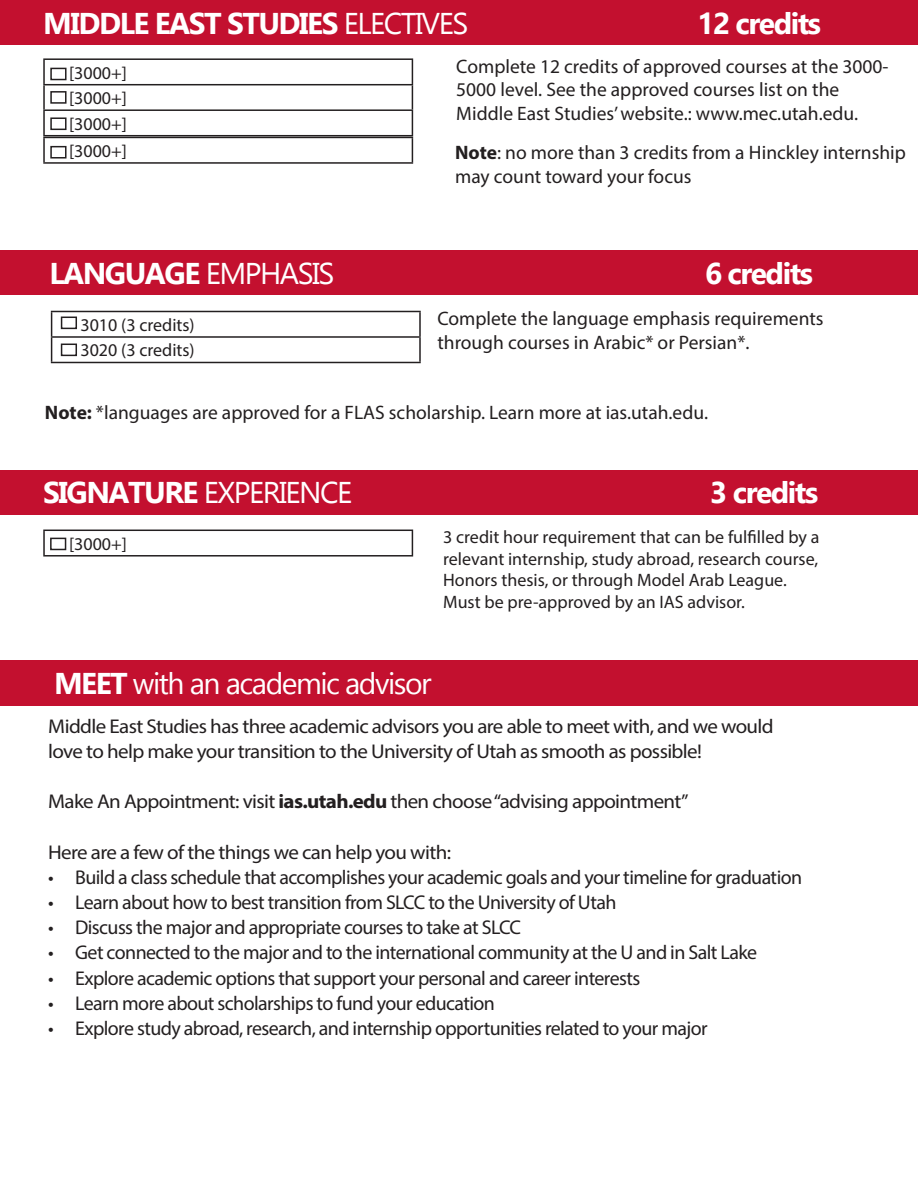
<style>
.page{position:relative;width:918px;height:1188px;background:#fff}
.page>*{position:absolute;margin:0;border:0;box-sizing:border-box;transform-origin:0 0}
.t1{font:700 30px "Gadugi";letter-spacing:-.05em;color:#fff}
.t2{font:30px "Gadugi";letter-spacing:-.05em;color:#fff}
.t3{font:19.95px "Myriad Pro";letter-spacing:-.03em;color:#231f20}
.t4{font:19.95px/25.2px "Myriad Pro";letter-spacing:-.03em;color:#231f20;scale:1.05 1}
.t5{font:19.5px/23.4px "Myriad Pro";color:#231f20}
.t6{font:18px/21.6px "Myriad Pro";color:#231f20}
.s1{font-weight:400}
.s2{font-weight:700}
</style>
<div class="page">
<div style="left:0;top:471px;width:918px;height:44px;background:#c3102f"></div>
<div style="left:50px;top:538px;width:16px;height:12px;border:2px solid #231f20"></div>
<hr style="left:43px;top:530px;width:370px;height:1px;background:#231f20">
<hr style="left:43px;top:531px;width:2px;height:24px;background:#231f20">
<svg style="left:412px;top:531px;width:1px;height:24px"></svg>
<hr style="left:43px;top:555px;width:370px;height:2px;background:#231f20">
<div style="left:0;top:661px;width:918px;height:45px;background:#c3102f"></div>
<div style="left:0;top:0;width:918px;height:44px;background:#c3102f"></div>
<div style="left:50px;top:68px;width:17px;height:12px;border:2px solid #231f20"></div>
<div style="left:50px;top:91px;width:17px;height:13px;border:2px solid #231f20"></div>
<div style="left:50px;top:117px;width:17px;height:13px;border:2px solid #231f20"></div>
<div style="left:50px;top:146px;width:17px;height:13px;border:2px solid #231f20"></div>
<hr style="left:43px;top:137px;width:370px;height:1px;background:#231f20">
<hr style="left:43px;top:138px;width:2px;height:24px;background:#231f20">
<hr style="left:43px;top:162px;width:370px;height:2px;background:#231f20">
<hr style="left:43px;top:58px;width:370px;height:2px;background:#231f20">
<hr style="left:43px;top:60px;width:2px;height:24px;background:#231f20">
<hr style="left:43px;top:84px;width:370px;height:1px;background:#231f20">
<hr style="left:43px;top:85px;width:2px;height:24px;background:#231f20">
<hr style="left:43px;top:109px;width:370px;height:2px;background:#231f20">
<hr style="left:43px;top:111px;width:2px;height:24px;background:#231f20">
<svg style="left:412px;top:60px;width:1px;height:102px"></svg>
<hr style="left:43px;top:135px;width:370px;height:1px;background:#231f20">
<div style="left:61px;top:344px;width:16px;height:12px;border:2px solid #231f20"></div>
<div style="left:61px;top:317px;width:16px;height:12px;border:2px solid #231f20"></div>
<hr style="left:51px;top:311px;width:370px;height:1px;background:#231f20">
<hr style="left:419px;top:312px;width:2px;height:24px;background:#231f20">
<hr style="left:51px;top:336px;width:370px;height:2px;background:#231f20">
<svg style="left:51px;top:312px;width:1px;height:50px"></svg>
<hr style="left:419px;top:338px;width:2px;height:24px;background:#231f20">
<hr style="left:51px;top:362px;width:370px;height:1px;background:#231f20">
<div style="left:0;top:250px;width:918px;height:44px;background:#c3102f"></div>
<p class="t1" style="left:43px;top:5px;width:427px">MIDDLE EAST STUDIES <span class="s1">ELECTIVES</span></p>
<p class="t1" style="left:697px;top:5px;width:125px">12 credits</p>
<p class="t5" style="left:456px;top:55px;width:434px">Complete 12 credits of approved courses at the 3000-<br>5000 level. See the approved courses list on the</p>
<p class="t5" style="left:456px;top:101px;width:403px">Middle East Studies’ website.: www.mec.utah.edu.</p>
<p class="t6" style="left:69px;top:140px;width:59px">[3000+]</p>
<p class="t6" style="left:69px;top:62px;width:59px">[3000+]</p>
<p class="t6" style="left:69px;top:87px;width:59px">[3000+]</p>
<p class="t6" style="left:69px;top:113px;width:59px">[3000+]</p>
<p class="t5" style="left:455px;top:141px;width:452px"><span class="s2">Note</span>: no more than 3 credits from a Hinckley internship may count toward your focus</p>
<p class="t1" style="left:49px;top:255px;width:287px">LANGUAGE <span class="s1">EMPHASIS</span></p>
<p class="t1" style="left:705px;top:255px;width:110px">6 credits</p>
<p class="t5" style="left:437px;top:307px;width:388px">Complete the language emphasis requirements through courses in Arabic* or Persian*.</p>
<p class="t6" style="left:80px;top:314px;width:116px">3010 (3 credits)</p>
<p class="t6" style="left:80px;top:339px;width:116px">3020 (3 credits)</p>
<p class="t5" style="left:45px;top:401px;width:665px"><span class="s2">Note:</span> *languages are approved for a FLAS scholarship. Learn more at ias.utah.edu.</p>
<p class="t2" style="left:43px;top:474px;width:311px"><span class="s2">SIGNATURE</span> EXPERIENCE</p>
<p class="t1" style="left:710px;top:474px;width:110px">3 credits</p>
<p class="t6" style="left:69px;top:533px;width:59px">[3000+]</p>
<p class="t6" style="left:443px;top:526px;width:378px">3 credit hour requirement that can be fulfilled by a relevant internship, study abroad, research course, Honors thesis, or through Model Arab League.<br>Must be pre-approved by an IAS advisor.</p>
<p class="t2" style="left:54px;top:665px;width:379px"><span class="s2">MEET</span> with an academic advisor</p>
<p class="t4" style="left:48px;top:713px;width:692px">Middle East Studies has three academic advisors you are able to meet with, and we would love to help make your transition to the University of Utah as smooth as possible!</p>
<p class="t4" style="left:48px;top:789px;width:611px">Make An Appointment: visit <span class="s2">ias.utah.edu</span> then choose “advising appointment”</p>
<p class="t4" style="left:48px;top:839px;width:385px">Here are a few of the things we can help you with:</p>
<p class="t3" style="left:48px;top:865px;width:755px">• Build a class schedule that accomplishes your academic goals and your timeline for graduation</p>
<p class="t3" style="left:48px;top:890px;width:570px">• Learn about how to best transition from SLCC to the University of Utah</p>
<p class="t3" style="left:48px;top:915px;width:474px">• Discuss the major and appropriate courses to take at SLCC</p>
<p class="t3" style="left:48px;top:940px;width:710px">• Get connected to the major and to the international community at the U and in Salt Lake</p>
<p class="t3" style="left:48px;top:966px;width:594px">• Explore academic options that support your personal and career interests</p>
<p class="t3" style="left:48px;top:991px;width:448px">• Learn more about scholarships to fund your education</p>
<p class="t3" style="left:48px;top:1016px;width:661px">• Explore study abroad, research, and internship opportunities related to your major</p>
</div>
